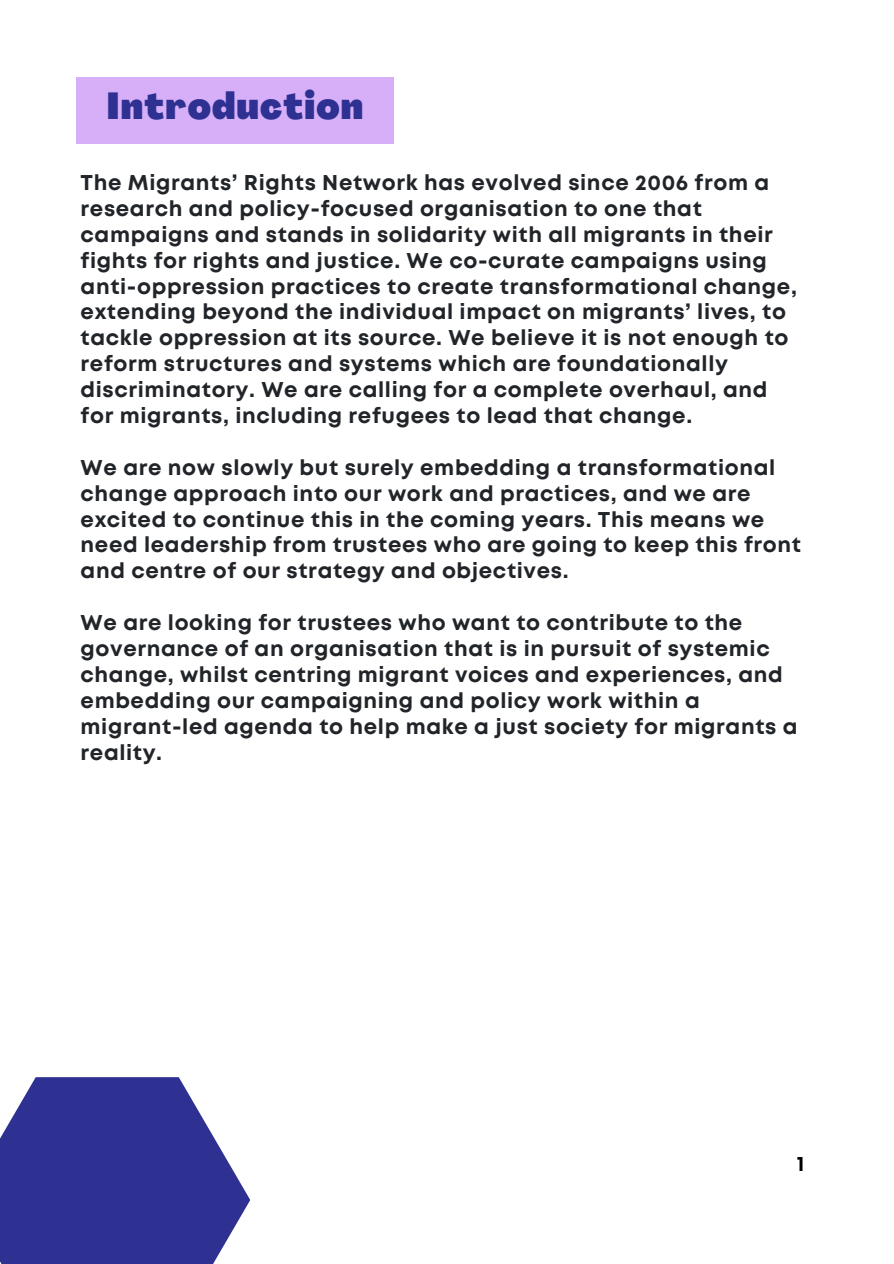
<style>
.page{position:relative;width:894px;height:1264px;background:#fff}
.page>*{position:absolute;margin:0;border:0;box-sizing:border-box;transform-origin:0 0}
.t1{font:900 36.9px "Agrandir";letter-spacing:.03em;color:#2e3192}
.t2{font:700 21.3px/25.8px "Mont";letter-spacing:.03em;color:#212529}
.t3{font:700 21px "Mont";color:#000}
</style>
<div class="page">
<div style="left:77px;top:77px;width:317px;height:67px;background:#d7aff9"></div>
<div style="left:0;top:1077px;width:250px;height:186px;background:#2e3192"></div>
<p class="t1" style="left:106px;top:91px;width:258px">Introduction</p>
<h1 class="t2" style="left:81px;top:171px;width:717px">The Migrants’ Rights Network has evolved since 2006 from a research and policy-focused organisation to one that campaigns and stands in solidarity with all migrants in their fights for rights and justice. We co-curate campaigns using anti-oppression practices to create transformational change, extending beyond the individual impact on migrants’ lives, to tackle oppression at its source. We believe it is not enough to reform structures and systems which are foundationally discriminatory. We are calling for a complete overhaul, and for migrants, including refugees to lead that change.</h1>
<p class="t2" style="left:81px;top:456px;width:721px">We are now slowly but surely embedding a transformational change approach into our work and practices, and we are excited to continue this in the coming years. This means we need leadership from trustees who are going to keep this front and centre of our strategy and objectives.</p>
<p class="t2" style="left:81px;top:611px;width:718px">We are looking for trustees who want to contribute to the governance of an organisation that is in pursuit of systemic change, whilst centring migrant voices and experiences, and embedding our campaigning and policy work within a migrant-led agenda to help make a just society for migrants a reality.</p>
<p class="t3" style="left:796px;top:1155px;width:9px">1</p>
</div>
